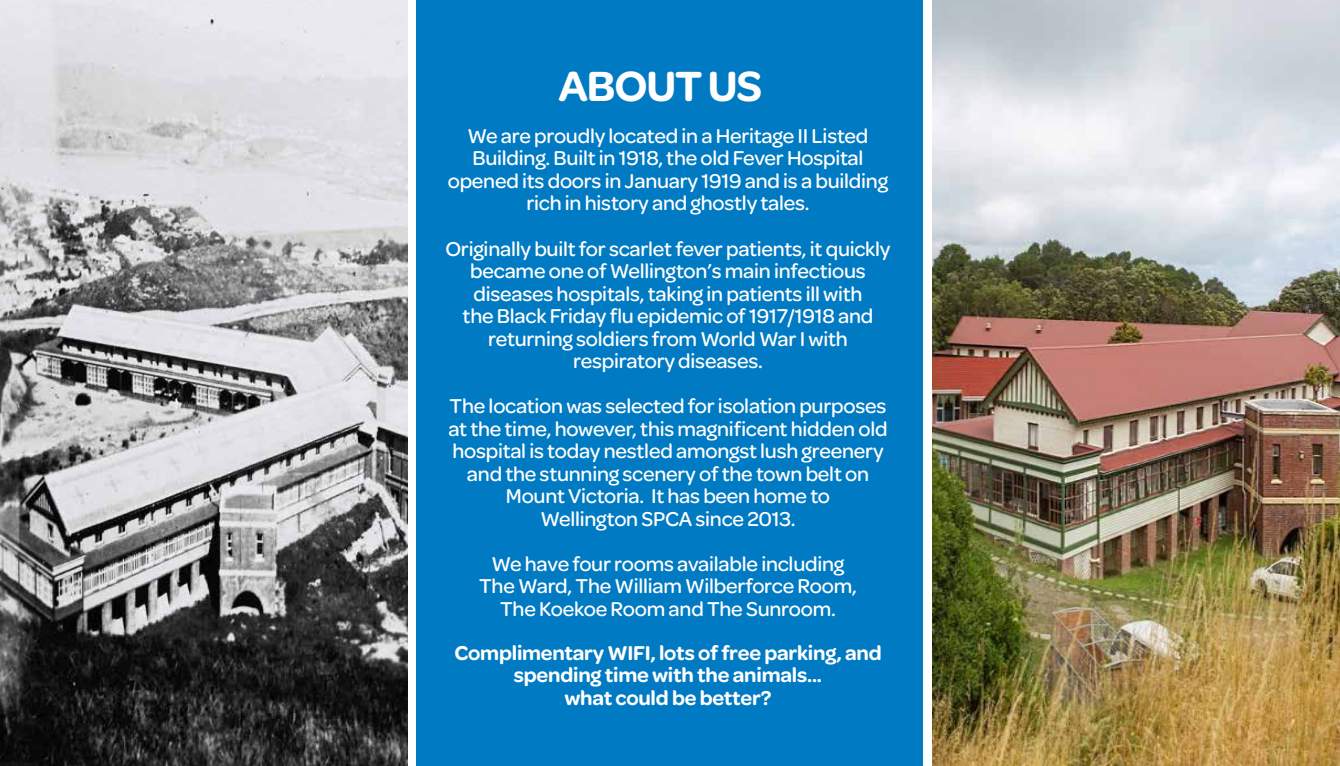
<style>
.page{position:relative;width:1340px;height:766px;background:#fff}
.page>*{position:absolute;margin:0;border:0;box-sizing:border-box;transform-origin:0 0}
.t1{font:600 45px "Omnes";letter-spacing:-.025em;color:#fff}
.t2{font:500 21.38px/22.5px "Omnes";letter-spacing:-.01em;color:#fff;text-align:center}
.t3{font:600 21.38px/22.5px "Omnes";letter-spacing:-.01em;color:#fff;text-align:center}
</style>
<div class="page">
<div style="left:416px;top:0;width:506px;height:765px;background:#007ac2"></div>
<img style="left:932px;top:0;width:407px;height:765px">
<img style="left:0;top:0;width:407px;height:765px">
<p class="t1" style="left:558px;top:60px;width:205px">ABOUT US</p>
<p class="t2" style="left:448px;top:124px;width:442px">We are proudly located in a Heritage II Listed Building. Built in 1918, the old Fever Hospital opened its doors in January 1919 and is a building rich in history and ghostly tales.</p>
<p class="t2" style="left:445px;top:237px;width:446px">Originally built for scarlet fever patients, it quickly became one of Wellington’s main infectious diseases hospitals, taking in patients ill with<br>the Black Friday flu epidemic of 1917/1918 and returning soldiers from World War I with respiratory diseases.</p>
<p class="t2" style="left:448px;top:394px;width:440px">The location was selected for isolation purposes at the time, however, this magnificent hidden old hospital is today nestled amongst lush greenery and the stunning scenery of the town belt on Mount Victoria. It has been home to<br>Wellington SPCA since 2013.</p>
<p class="t2" style="left:479px;top:552px;width:379px">We have four rooms available including<br>The Ward, The William Wilberforce Room,<br>The Koekoe Room and The Sunroom.</p>
<p class="t3" style="left:454px;top:641px;width:429px">Complimentary WIFI, lots of free parking, and spending time with the animals...<br>what could be better?</p>
</div>
